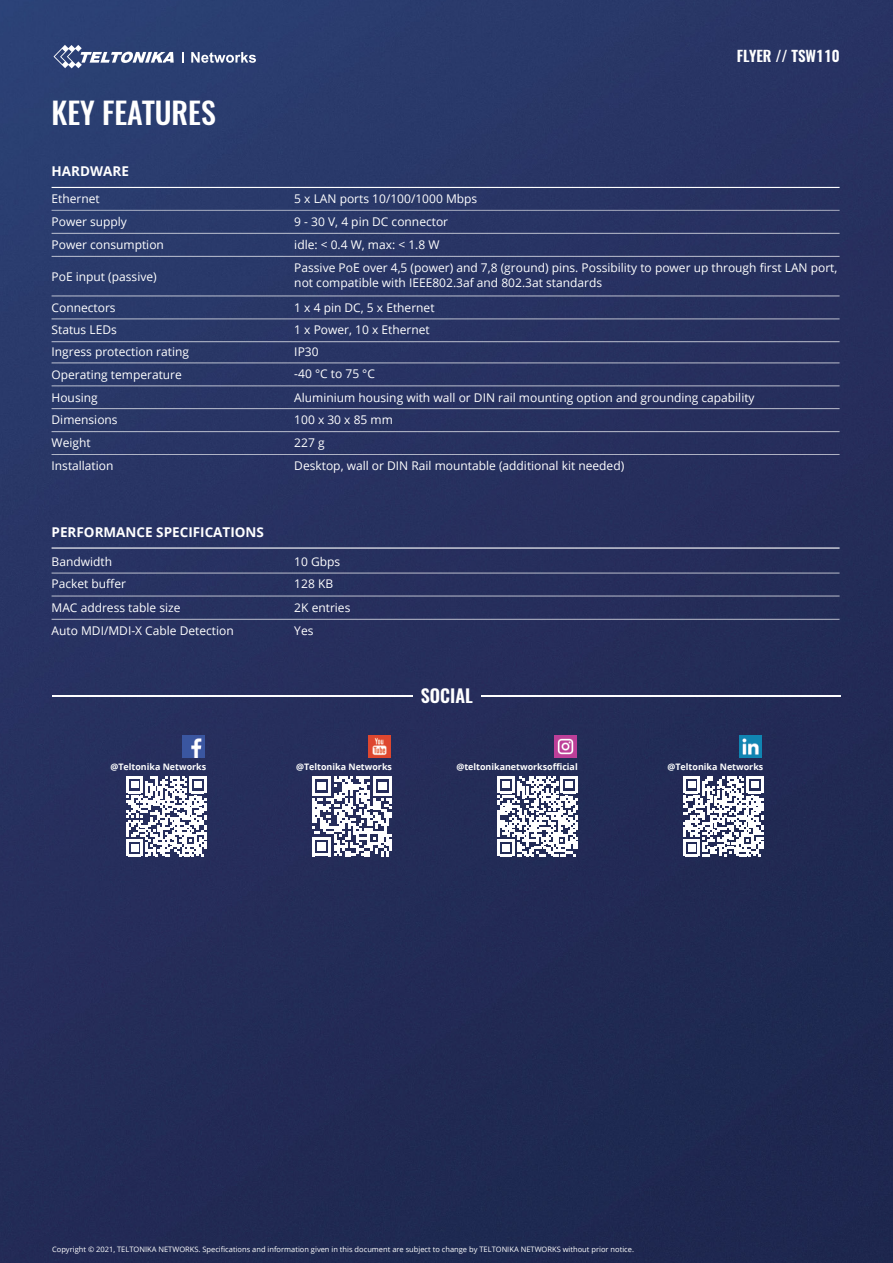
<style>
.page{position:relative;width:893px;height:1263px;background:#fff}
.page>*{position:absolute;margin:0;border:0;box-sizing:border-box;transform-origin:0 0}
.t1{font:500 30px "Oswald";color:#fff}
.t2{font:600 18px "Oswald";color:#fff}
.t3{font:600 15px "Oswald";color:#fff}
.t4{font:700 13.5px "Open Sans";color:#fff}
.t5{font:12px/14.4px "Open Sans";color:#fff}
.t6{font:700 8.85px "Open Sans";color:#fff}
.t7{font:7.5px "Open Sans";color:#fff}
</style>
<div class="page">
<img style="left:0;top:0;width:893px;height:1263px">
<hr style="left:52px;top:187px;width:788px;height:1px;background:#fff">
<hr style="left:52px;top:547px;width:788px;height:2px;background:#fff">
<hr style="left:52px;top:210px;width:788px;height:1px;background:#fff">
<hr style="left:52px;top:233px;width:788px;height:1px;background:#fff">
<hr style="left:52px;top:363px;width:788px;height:1px;background:#fff">
<hr style="left:52px;top:256px;width:788px;height:1px;background:#fff">
<hr style="left:52px;top:296px;width:788px;height:1px;background:#fff">
<hr style="left:52px;top:319px;width:788px;height:1px;background:#fff">
<hr style="left:52px;top:341px;width:788px;height:1px;background:#fff">
<hr style="left:52px;top:385px;width:788px;height:1px;background:#fff">
<hr style="left:52px;top:408px;width:788px;height:1px;background:#fff">
<hr style="left:52px;top:431px;width:788px;height:1px;background:#fff">
<hr style="left:52px;top:454px;width:788px;height:1px;background:#fff">
<hr style="left:52px;top:573px;width:788px;height:1px;background:#fff">
<hr style="left:52px;top:596px;width:788px;height:1px;background:#fff">
<hr style="left:52px;top:619px;width:788px;height:1px;background:#fff">
<hr style="left:52px;top:696px;width:360px;height:1px;background:#fff">
<hr style="left:481px;top:696px;width:360px;height:1px;background:#fff">
<svg style="left:54px;top:45px;width:120px;height:23px"></svg>
<svg style="left:182px;top:52px;width:2px;height:11px"></svg>
<svg style="left:191px;top:52px;width:65px;height:11px"></svg>
<svg style="left:498px;top:776px;width:80px;height:80px"></svg>
<svg style="left:312px;top:776px;width:80px;height:80px"></svg>
<svg style="left:126px;top:776px;width:80px;height:80px"></svg>
<svg style="left:683px;top:776px;width:80px;height:80px"></svg>
<img style="left:554px;top:736px;width:22px;height:22px">
<img style="left:739px;top:736px;width:23px;height:22px">
<img style="left:368px;top:736px;width:23px;height:22px">
<img style="left:183px;top:736px;width:22px;height:22px">
<h1 class="t1" style="left:52px;top:92px;width:166px">KEY FEATURES</h1>
<p class="t4" style="left:52px;top:161px;width:79px">HARDWARE</p>
<p class="t3" style="left:737px;top:46px;width:104px">FLYER // TSW110</p>
<p class="t5" style="left:52px;top:191px;width:50px">Ethernet</p>
<p class="t5" style="left:294px;top:191px;width:184px">5 x LAN ports 10/100/1000 Mbps</p>
<p class="t5" style="left:52px;top:214px;width:77px">Power supply</p>
<p class="t5" style="left:294px;top:214px;width:155px">9 - 30 V, 4 pin DC connector</p>
<p class="t5" style="left:52px;top:237px;width:114px">Power consumption</p>
<p class="t5" style="left:294px;top:237px;width:147px">idle: &lt; 0.4 W, max: &lt; 1.8 W</p>
<p class="t5" style="left:52px;top:269px;width:107px">PoE input (passive)</p>
<p class="t5" style="left:52px;top:300px;width:66px">Connectors</p>
<p class="t5" style="left:294px;top:300px;width:142px">1 x 4 pin DC, 5 x Ethernet</p>
<p class="t5" style="left:52px;top:322px;width:67px">Status LEDs</p>
<p class="t5" style="left:294px;top:322px;width:137px">1 x Power, 10 x Ethernet</p>
<p class="t5" style="left:52px;top:367px;width:132px">Operating temperature</p>
<p class="t5" style="left:294px;top:366px;width:82px">-40 °C to 75 °C</p>
<p class="t5" style="left:52px;top:390px;width:48px">Housing</p>
<p class="t5" style="left:294px;top:390px;width:462px">Aluminium housing with wall or DIN rail mounting option and grounding capability</p>
<p class="t5" style="left:52px;top:413px;width:68px">Dimensions</p>
<p class="t5" style="left:294px;top:413px;width:100px">100 x 30 x 85 mm</p>
<p class="t5" style="left:52px;top:435px;width:41px">Weight</p>
<p class="t5" style="left:294px;top:435px;width:32px">227 g</p>
<p class="t5" style="left:52px;top:458px;width:63px">Installation</p>
<p class="t5" style="left:294px;top:458px;width:331px">Desktop, wall or DIN Rail mountable (additional kit needed)</p>
<p class="t5" style="left:294px;top:261px;width:545px">Passive PoE over 4,5 (power) and 7,8 (ground) pins. Possibility to power up through first LAN port, not compatible with IEEE802.3af and 802.3at standards</p>
<p class="t5" style="left:52px;top:344px;width:139px">Ingress protection rating</p>
<p class="t5" style="left:294px;top:344px;width:26px">IP30</p>
<p class="t4" style="left:52px;top:522px;width:214px">PERFORMANCE SPECIFICATIONS</p>
<p class="t5" style="left:52px;top:554px;width:62px">Bandwidth</p>
<p class="t5" style="left:294px;top:554px;width:48px">10 Gbps</p>
<p class="t5" style="left:52px;top:576px;width:76px">Packet buffer</p>
<p class="t5" style="left:294px;top:576px;width:40px">128 KB</p>
<p class="t5" style="left:52px;top:600px;width:130px">MAC address table size</p>
<p class="t5" style="left:294px;top:600px;width:58px">2K entries</p>
<p class="t5" style="left:52px;top:623px;width:184px">Auto MDI/MDI-X Cable Detection</p>
<p class="t5" style="left:294px;top:623px;width:21px">Yes</p>
<h2 class="t2" style="left:421px;top:683px;width:53px">SOCIAL</h2>
<p class="t6" style="left:110px;top:760px;width:97px">@Teltonika Networks</p>
<p class="t6" style="left:296px;top:760px;width:97px">@Teltonika Networks</p>
<p class="t6" style="left:456px;top:760px;width:123px">@teltonikanetworksofficial</p>
<p class="t6" style="left:667px;top:760px;width:97px">@Teltonika Networks</p>
<p class="t7" style="left:52px;top:1244px;width:583px">Copyright © 2021, TELTONIKA NETWORKS. Specifications and information given in this document are subject to change by TELTONIKA NETWORKS without prior notice.</p>
</div>
